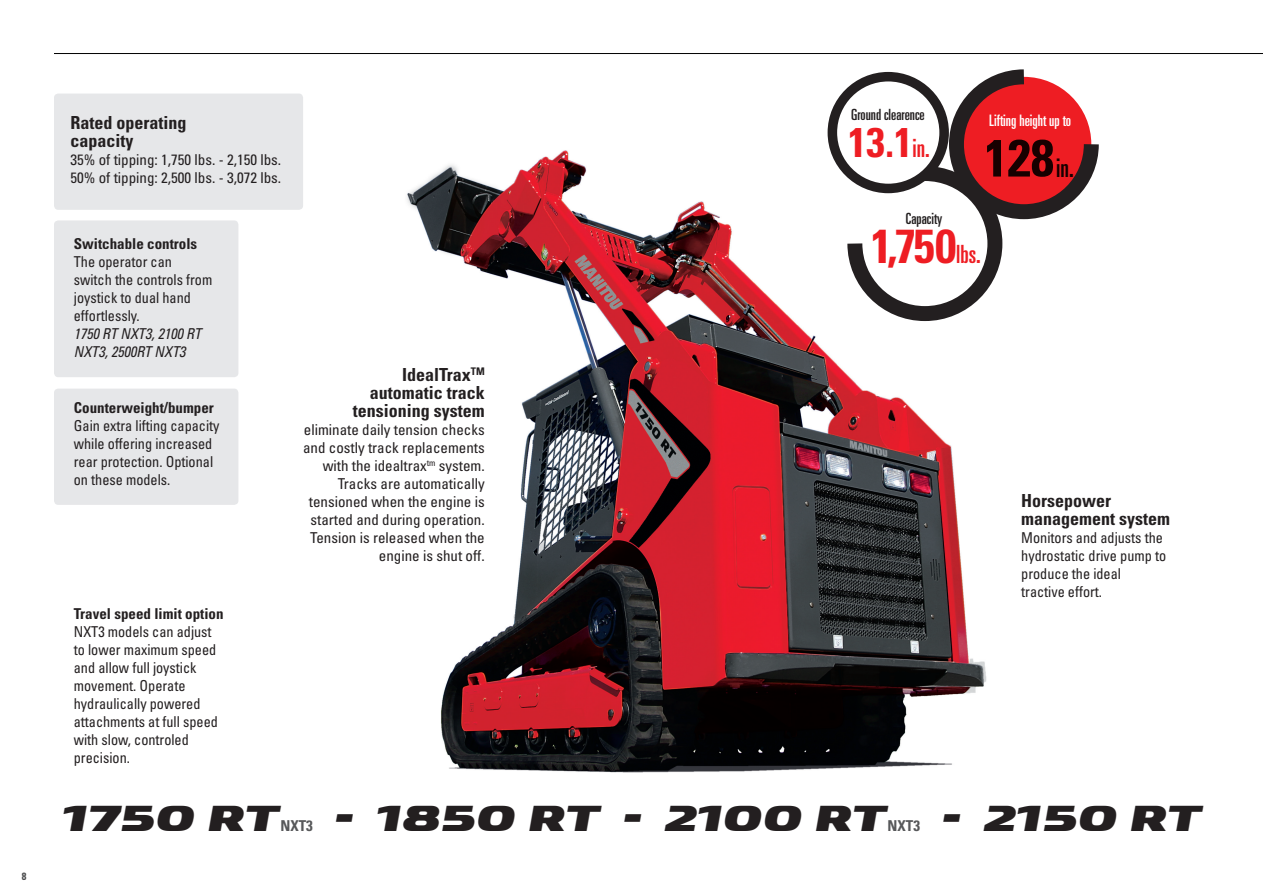
<style>
.page{position:relative;width:1263px;height:893px;background:#fff}
.page>*{position:absolute;margin:0;border:0;box-sizing:border-box;transform-origin:0 0}
.t1{font:52.2px "Univers LTCYR 67 Bold Cond";color:#170000}
.t2{font:47.55px "Univers LTCYR 67 Bold Cond";color:#ee1d23}
.t3{font:41.4px "Univers LTCYR 67 Bold Cond";color:#ee1d23}
.t4{font:800 36px "Manitou";letter-spacing:-.01em;color:#231f20}
.t5{font:18px/18px "Univers LTCYR 67 Bold Cond";color:#231f20}
.t6{font:15.75px "Univers LTCYR 59 Ult Cond";color:#fff}
.t7{font:15.45px "Univers LTCYR 59 Ult Cond";color:#231f20}
.t8{font:condensed 15px/18px "Univers LTCYR 57";color:#231f20;scale:.95 1}
.t9{font:condensed 15px/18px "Univers LTCYR 57";color:#231f20;text-align:right}
.t10{font:15px "Univers LTCYR 67 Bold Cond";color:#231f20}
.t11{font:15px/18px "Univers LTCYR 57 Condensed Obl";color:#231f20;scale:.95 1}
.t12{font:15px "Univers LTCYR 67 Bold Cond";color:#57585a}
.t13{font:10.5px "Univers LTCYR 67 Bold Cond";color:#4b4c4d}
.s1{font-family:"Univers LTCYR 59 Ult Cond";font-size:25.65px}
.s2{font-family:"Univers LTCYR 59 Ult Cond";font-size:25.2px}
</style>
<div class="page">
<hr style="left:54px;top:53px;width:1209px;height:1px;background:#000">
<div style="left:54px;top:220px;width:184px;height:157px;background:#e6e7e9;border-radius:4px"></div>
<div style="left:54px;top:389px;width:184px;height:116px;background:#e6e7e9;border-radius:4px"></div>
<img style="left:407px;top:108px;width:580px;height:665px">
<div style="left:828px;top:72px;width:121px;height:121px;border:10px solid #231f20;border-radius:50%"></div>
<svg style="left:840px;top:69px;width:259px;height:259px"></svg>
<div style="left:54px;top:94px;width:249px;height:116px;background:#e6e7e9;border-radius:4px"></div>
<p class="t13" style="left:22px;top:869px;width:6px">8</p>
<p class="t5" style="left:70px;top:114px;width:118px">Rated operating capacity</p>
<p class="t9" style="left:70px;top:151px;width:212px;text-align:left">35% of tipping: 1,750 lbs. - 2,150 lbs.<br>50% of tipping: 2,500 lbs. - 3,072 lbs.</p>
<p class="t10" style="left:74px;top:234px;width:125px">Switchable controls</p>
<p class="t8" style="left:74px;top:252px;width:147px">The operator can switch the controls from joystick to dual hand effortlessly.</p>
<p class="t11" style="left:74px;top:324px;width:136px">1750 RT NXT3, 2100 RT<br>NXT3, 2500RT NXT3</p>
<p class="t10" style="left:74px;top:399px;width:142px">Counterweight/bumper</p>
<p class="t8" style="left:74px;top:417px;width:155px">Gain extra lifting capacity while offering increased rear protection. Optional on these models.</p>
<p class="t10" style="left:74px;top:604px;width:151px">Travel speed limit option</p>
<p class="t8" style="left:74px;top:622px;width:153px">NXT3 models can adjust to lower maximum speed and allow full joystick movement. Operate hydraulically powered attachments at full speed with slow, controled precision.</p>
<p class="t5" style="left:353px;top:366px;width:133px;text-align:right">IdealTrax<sup>TM </sup>automatic track tensioning system</p>
<p class="t9" style="left:303px;top:421px;width:183px">eliminate daily tension checks and costly track replacements with the idealtrax<sup>tm</sup> system.<br>Tracks are automatically tensioned when the engine is started and during operation.<br>Tension is released when the engine is shut off.</p>
<p class="t7" style="left:851px;top:104px;width:75px">Ground clearence</p>
<p class="t6" style="left:989px;top:109px;width:83px">Lifting height up to</p>
<h1 class="t1" style="left:984px;top:126px;width:91px">128<span class="s1">in.</span></h1>
<h3 class="t3" style="left:848px;top:117px;width:83px">13.1<span class="s2">in.</span></h3>
<p class="t7" style="left:906px;top:208px;width:38px">Capacity</p>
<h2 class="t2" style="left:871px;top:217px;width:112px">1,750<span class="s2">lbs.</span></h2>
<p class="t5" style="left:1021px;top:492px;width:150px">Horsepower management system</p>
<p class="t8" style="left:1021px;top:529px;width:154px">Monitors and adjusts the hydrostatic drive pump to produce the ideal tractive effort.</p>
<h3 class="t4" style="left:62px;top:806px;width:219px">1750 RT</h3>
<p class="t12" style="left:280px;top:817px;width:34px">NXT3</p>
<h3 class="t4" style="left:336px;top:806px;width:553px">- 1850 RT - 2100 RT</h3>
<p class="t12" style="left:888px;top:817px;width:34px">NXT3</p>
<h3 class="t4" style="left:943px;top:806px;width:261px">- 2150 RT</h3>
</div>
